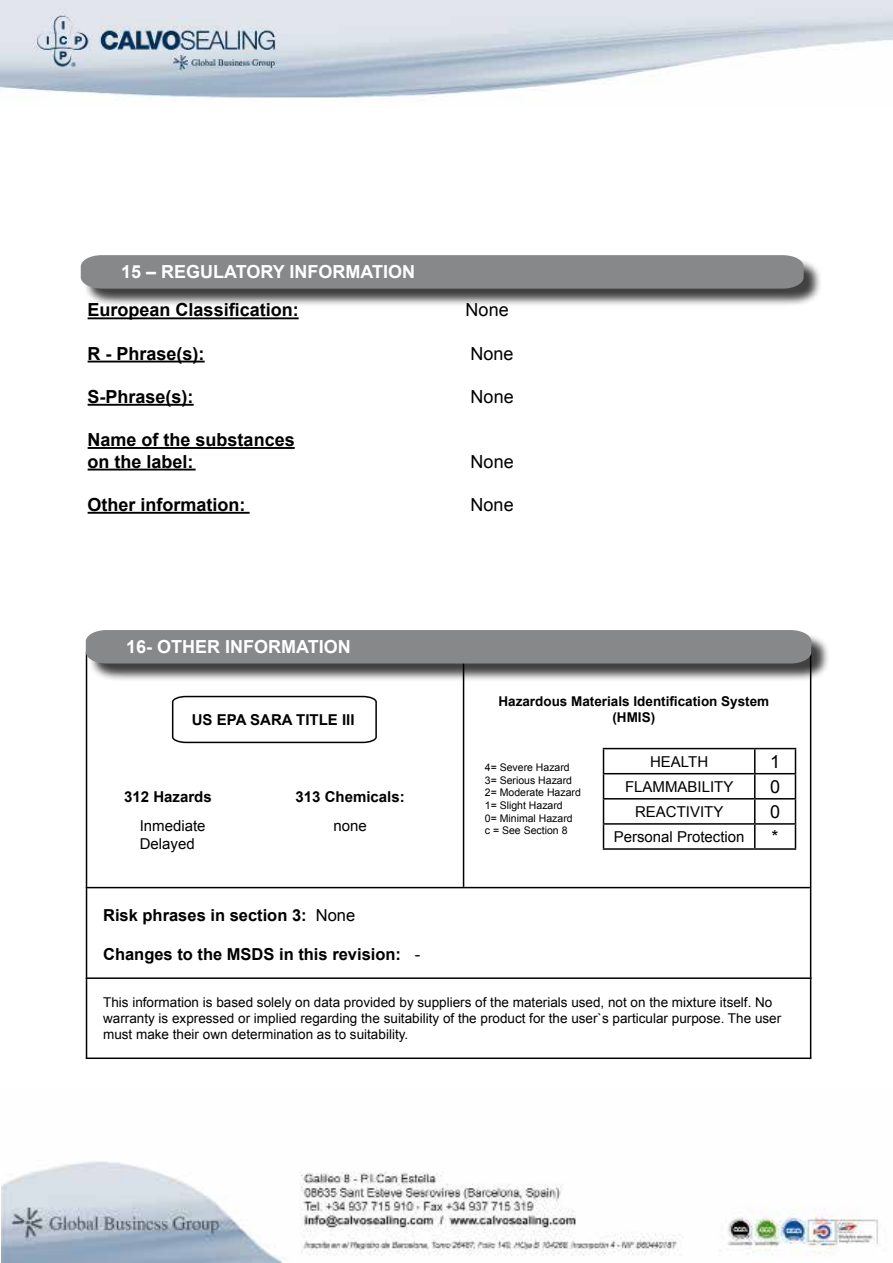
<style>
.page{position:relative;width:893px;height:1263px;background:#fff}
.page>*{position:absolute;margin:0;border:0;box-sizing:border-box;transform-origin:0 0}
.t1{font:700 18px/21.6px "Arial";color:#000}
.t2{font:700 18px "Arial";color:#fff}
.t3{font:18px "Arial";color:#000}
.t4{font:700 16.5px "Arial";color:#000}
.t5{font:15px/18px "Arial";color:#000}
.t6{font:700 15px "Arial";color:#000}
.t7{font:13.5px/16.2px "Arial";color:#000}
.t8{font:700 13.5px/16.2px "Arial";color:#000;text-align:center}
.t9{font:10.5px/12.6px "Arial";color:#000}
.s1{font-weight:400}
</style>
<div class="page">
<img style="left:1px;top:1161px;width:878px;height:102px">
<img style="left:0;top:0;width:892px;height:98px">
<hr style="left:810px;top:647px;width:1px;height:411px;background:#000">
<hr style="left:463px;top:657px;width:1px;height:230px;background:#000">
<hr style="left:86px;top:652px;width:1px;height:406px;background:#000">
<hr style="left:88px;top:317px;width:211px;height:2px;background:#000">
<hr style="left:88px;top:361px;width:117px;height:1px;background:#000">
<hr style="left:88px;top:404px;width:106px;height:2px;background:#000">
<hr style="left:88px;top:447px;width:207px;height:2px;background:#000">
<hr style="left:88px;top:469px;width:108px;height:1px;background:#000">
<hr style="left:88px;top:512px;width:162px;height:2px;background:#000">
<div style="left:83px;top:257px;width:739px;height:51px;background:#000;opacity:.75"></div>
<div style="left:81px;top:255px;width:723px;height:34px;background:#87888a"></div>
<div style="left:88px;top:632px;width:742px;height:50px;background:#000;opacity:.75"></div>
<div style="left:86px;top:630px;width:725px;height:33px;background:#87888a"></div>
<svg style="left:171px;top:695px;width:206px;height:49px"></svg>
<hr style="left:86px;top:887px;width:724px;height:1px;background:#000">
<hr style="left:86px;top:977px;width:725px;height:2px;background:#000">
<hr style="left:86px;top:1057px;width:725px;height:2px;background:#000">
<hr style="left:603px;top:748px;width:152px;height:1px;background:#000">
<hr style="left:755px;top:748px;width:41px;height:1px;background:#000">
<hr style="left:603px;top:773px;width:152px;height:1px;background:#000">
<hr style="left:755px;top:773px;width:41px;height:1px;background:#000">
<hr style="left:603px;top:798px;width:152px;height:1px;background:#000">
<hr style="left:755px;top:798px;width:41px;height:1px;background:#000">
<hr style="left:603px;top:823px;width:152px;height:2px;background:#000">
<svg style="left:603px;top:749px;width:1px;height:99px"></svg>
<hr style="left:755px;top:823px;width:41px;height:2px;background:#000">
<svg style="left:754px;top:749px;width:1px;height:99px"></svg>
<svg style="left:795px;top:749px;width:1px;height:99px"></svg>
<hr style="left:603px;top:848px;width:152px;height:2px;background:#000">
<hr style="left:755px;top:848px;width:41px;height:2px;background:#000">
<h1 class="t2" style="left:121px;top:260px;width:296px">15 – REGULATORY INFORMATION</h1>
<h1 class="t1" style="left:88px;top:300px;width:213px">European Classification:</h1>
<h1 class="t3" style="left:466px;top:298px;width:45px">None</h1>
<h1 class="t1" style="left:88px;top:343px;width:119px">R - Phrase(s):</h1>
<h1 class="t3" style="left:471px;top:342px;width:45px">None</h1>
<h1 class="t1" style="left:88px;top:386px;width:108px">S-Phrase(s):</h1>
<h1 class="t3" style="left:471px;top:385px;width:45px">None</h1>
<h1 class="t1" style="left:88px;top:429px;width:209px">Name of the substances on the label:</h1>
<h1 class="t3" style="left:471px;top:450px;width:45px">None</h1>
<h1 class="t1" style="left:88px;top:494px;width:160px">Other information:</h1>
<h1 class="t3" style="left:471px;top:493px;width:45px">None</h1>
<h1 class="t2" style="left:126px;top:635px;width:226px">16- OTHER INFORMATION</h1>
<p class="t6" style="left:192px;top:710px;width:164px">US EPA SARA TITLE III</p>
<p class="t6" style="left:124px;top:786px;width:89px">312 Hazards</p>
<p class="t6" style="left:296px;top:786px;width:111px">313 Chemicals:</p>
<p class="t5" style="left:140px;top:817px;width:67px">Inmediate<br>Delayed</p>
<p class="t5" style="left:333px;top:817px;width:35px">none</p>
<p class="t8" style="left:498px;top:693px;width:272px">Hazardous Materials Identification System (HMIS)</p>
<p class="t9" style="left:485px;top:761px;width:98px">4= Severe Hazard<br>3= Serious Hazard<br>2= Moderate Hazard<br>1= Slight Hazard<br>0= Minimal Hazard<br>c = See Section 8</p>
<p class="t5" style="left:650px;top:752px;width:60px">HEALTH</p>
<h1 class="t3" style="left:770px;top:749px;width:12px">1</h1>
<p class="t5" style="left:625px;top:778px;width:110px">FLAMMABILITY</p>
<h1 class="t3" style="left:770px;top:775px;width:12px">0</h1>
<p class="t5" style="left:635px;top:803px;width:90px">REACTIVITY</p>
<h1 class="t3" style="left:770px;top:800px;width:12px">0</h1>
<p class="t5" style="left:614px;top:828px;width:132px">Personal Protection</p>
<h1 class="t3" style="left:772px;top:825px;width:9px">*</h1>
<p class="t4" style="left:103px;top:904px;width:254px">Risk phrases in section 3: <span class="s1">None</span></p>
<p class="t4" style="left:103px;top:944px;width:319px">Changes to the MSDS in this revision: <span class="s1">-</span></p>
<p class="t7" style="left:103px;top:994px;width:680px">This information is based solely on data provided by suppliers of the materials used, not on the mixture itself. No warranty is expressed or implied regarding the suitability of the product for the user`s particular purpose. The user must make their own determination as to suitability.</p>
</div>
